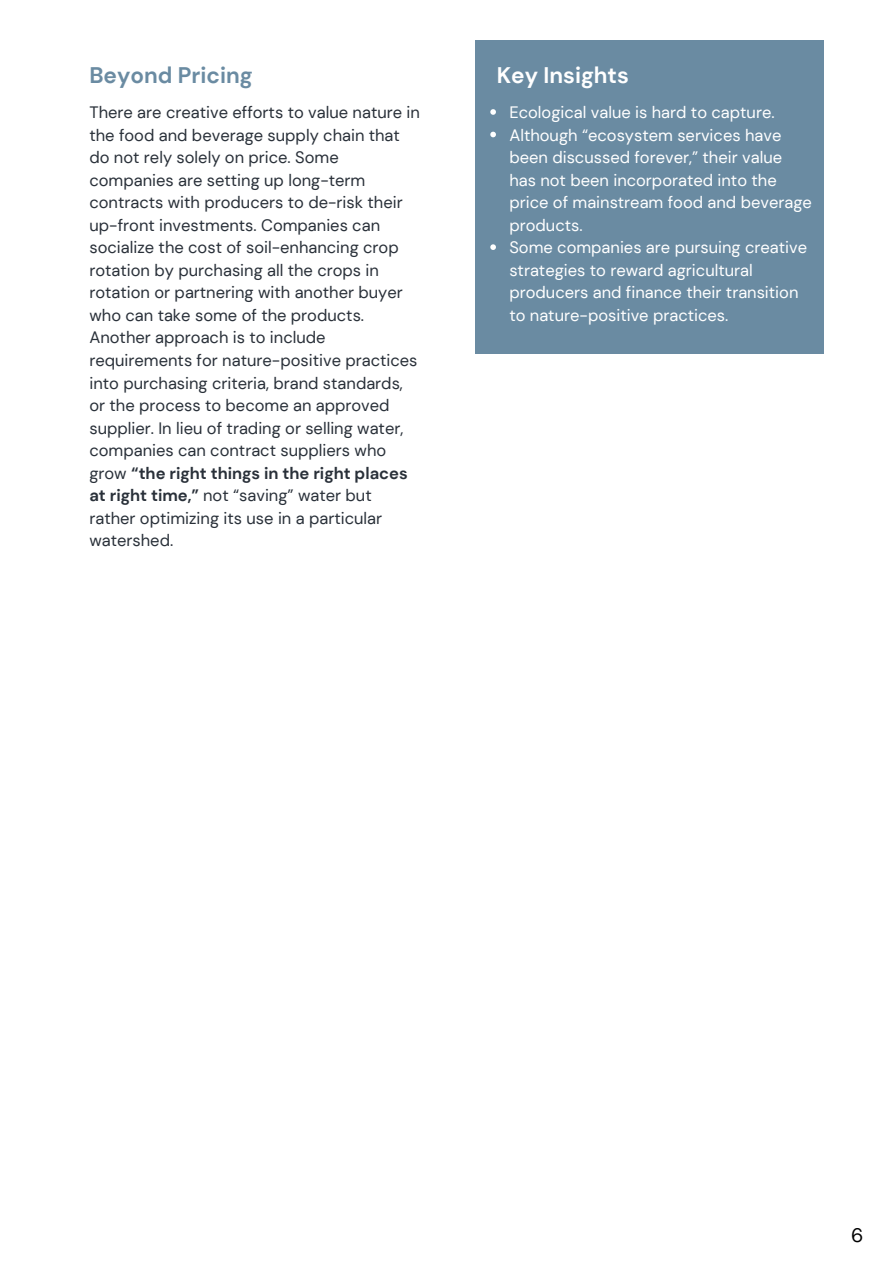
<style>
.page{position:relative;width:894px;height:1264px;background:#fff}
.page>*{position:absolute;margin:0;border:0;box-sizing:border-box;transform-origin:0 0}
.t1{font:700 22.5px "DM Sans";color:#6a8ba2}
.t2{font:700 22.5px "DM Sans";color:#fff}
.t3{font:19.5px "DM Sans";color:#000}
.t4{font:16.5px/22.5px "DM Sans";color:#293039}
.t5{font:16.5px/22.5px "DM Sans";color:#fff}
.s1{font-weight:700}
</style>
<div class="page">
<div style="left:475px;top:40px;width:348px;height:313px;background:#6a8ba2"></div>
<svg style="left:490px;top:109px;width:6px;height:6px"></svg>
<svg style="left:490px;top:132px;width:6px;height:5px"></svg>
<svg style="left:490px;top:244px;width:6px;height:6px"></svg>
<h1 class="t1" style="left:89px;top:60px;width:165px">Beyond Pricing</h1>
<h1 class="t2" style="left:496px;top:60px;width:133px">Key Insights</h1>
<p class="t4" style="left:89px;top:101px;width:332px">There are creative efforts to value nature in the food and beverage supply chain that do not rely solely on price. Some companies are setting up long-term contracts with producers to de-risk their up-front investments. Companies can socialize the cost of soil-enhancing crop rotation by purchasing all the crops in rotation or partnering with another buyer who can take some of the products.<br>Another approach is to include requirements for nature-positive practices into purchasing criteria, brand standards, or the process to become an approved supplier. In lieu of trading or selling water, companies can contract suppliers who grow <span class="s1">“the right things in the right places at right time,”</span> not “saving” water but rather optimizing its use in a particular watershed.</p>
<p class="t5" style="left:509px;top:101px;width:304px">Ecological value is hard to capture.<br>Although “ecosystem services have been discussed forever,” their value has not been incorporated into the price of mainstream food and beverage products.<br>Some companies are pursuing creative strategies to reward agricultural producers and finance their transition to nature-positive practices.</p>
<p class="t3" style="left:851px;top:1222px;width:14px">6</p>
</div>
